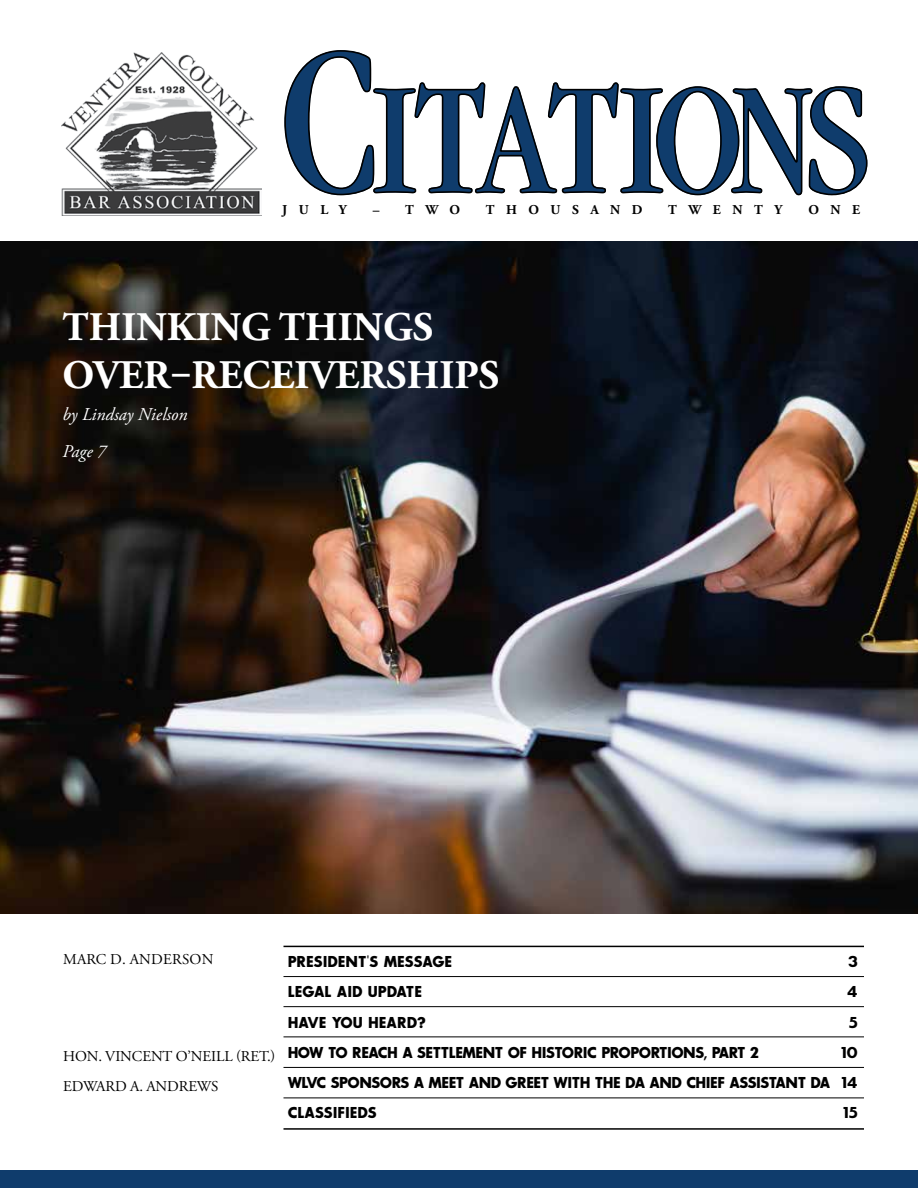
<style>
.page{position:relative;width:918px;height:1188px;background:#fff}
.page>*{position:absolute;margin:0;border:0;box-sizing:border-box;transform-origin:0 0}
.t1{font:700 40.5px/48.6px "Adobe Garamond Pro";color:#fff}
.t2{font:italic 18px/36.6px "Adobe Garamond Pro";color:#fff}
.t3{font:700 15.45px/30.3px "Sans Serif";letter-spacing:-.03em;color:#000;text-align:justify}
.t4{font:700 15.45px "Sans Serif";color:#000}
.t5{font:15px/30px "Adobe Garamond Pro";letter-spacing:-.005em;color:#000}
.t6{font:15px "Adobe Garamond Pro";letter-spacing:.015em;color:#000}
.t7{font:700 13.5px "Adobe Garamond Pro";letter-spacing:.85em;color:#000}
</style>
<div class="page">
<img style="left:0;top:242px;width:918px;height:672px">
<div style="left:0;top:1171px;width:918px;height:17px;background:#0f3c6c"></div>
<svg style="left:284px;top:50px;width:584px;height:145px"></svg>
<img style="left:62px;top:53px;width:199px;height:162px">
<hr style="left:284px;top:946px;width:580px;height:1px;background:#000">
<hr style="left:284px;top:1006px;width:580px;height:1px;background:#000">
<hr style="left:284px;top:976px;width:580px;height:1px;background:#000">
<hr style="left:284px;top:1037px;width:580px;height:1px;background:#000">
<hr style="left:284px;top:1067px;width:580px;height:1px;background:#000">
<hr style="left:284px;top:1098px;width:580px;height:1px;background:#000">
<hr style="left:284px;top:1128px;width:580px;height:2px;background:#000">
<p class="t7" style="left:282px;top:202px;width:66px">JULY</p>
<p class="t7" style="left:373px;top:202px;width:89px">– TWO</p>
<p class="t7" style="left:486px;top:202px;width:158px">THOUSAND</p>
<p class="t7" style="left:668px;top:202px;width:115px">TWENTY</p>
<p class="t7" style="left:808px;top:202px;width:53px">ONE</p>
<h1 class="t1" style="left:63px;top:303px;width:438px">THINKING THINGS<br>OVER‒RECEIVERSHIPS</h1>
<p class="t2" style="left:63px;top:396px;width:126px">by Lindsay Nielson<br>Page 7</p>
<p class="t6" style="left:63px;top:950px;width:152px">MARC D. ANDERSON</p>
<p class="t5" style="left:63px;top:1042px;width:214px">HON. VINCENT O’NEILL (RET.)<br>EDWARD A. ANDREWS</p>
<p class="t4" style="left:288px;top:953px;width:166px">PRESIDENT'S MESSAGE</p>
<p class="t3" style="left:848px;top:946px;width:11px">3</p>
<p class="t4" style="left:288px;top:983px;width:136px">LEGAL AID UPDATE</p>
<p class="t3" style="left:847px;top:977px;width:12px">4</p>
<p class="t4" style="left:288px;top:1014px;width:139px">HAVE YOU HEARD?</p>
<p class="t3" style="left:849px;top:1007px;width:10px">5</p>
<p class="t3" style="left:288px;top:1037px;width:473px">HOW TO REACH A SETTLEMENT OF HISTORIC PROPORTIONS, PART 2</p>
<p class="t3" style="left:288px;top:1037px;width:571px;text-indent:553px">10<br>WLVC SPONSORS A MEET AND GREET WITH THE DA AND CHIEF ASSISTANT DA 14<br>CLASSIFIEDS</p>
<p class="t3" style="left:843px;top:1098px;width:16px">15</p>
</div>
